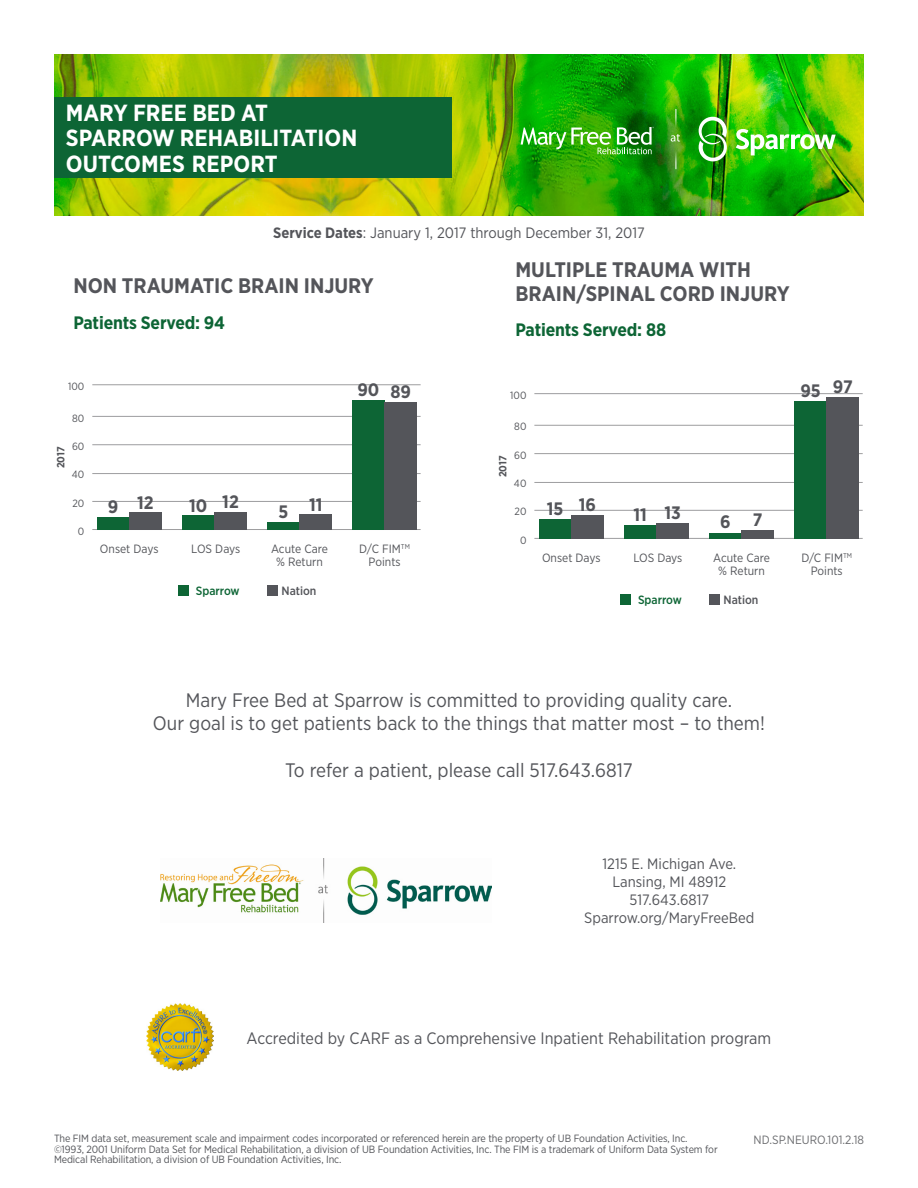
<style>
.page{position:relative;width:918px;height:1188px;background:#fff}
.page>*{position:absolute;margin:0;border:0;box-sizing:border-box;transform-origin:0 0}
.t1{font:700 23.4px/25.7px "Gotham Narrow";color:#fff}
.t2{font:700 21px/24px "Gotham Narrow";color:#54555a}
.t3{font:19.5px/23.4px "Gotham Narrow";color:#54555a;text-align:center}
.t4{font:700 18px "Gotham Narrow";letter-spacing:-.01em;color:#0d6535}
.t5{font:700 18px "Gotham Narrow";color:#54555a}
.t6{font:16.5px "Gotham Narrow";color:#54555a}
.t7{font:15px "Gotham Narrow";color:#54555a}
.t8{font:12px/13.5px "Gotham Narrow";color:#54555a;text-align:center}
.t9{font:12px "Gotham Narrow";color:#6c6d70}
.t10{font:500 12px "Gotham Narrow";color:#0d6535}
.t11{font:500 12px "Gotham Narrow";color:#54555a}
.t12{font:10.5px/10.5px "Gotham Narrow";letter-spacing:-.01em;color:#54555a}
.t13{font:700 10.5px "Gotham Narrow";color:#54555a}
.s1{font-weight:700}
</style>
<div class="page">
<img style="left:54px;top:54px;width:810px;height:162px">
<div style="left:54px;top:97px;width:397px;height:80px;background:#0d6535"></div>
<img style="left:736px;top:129px;width:100px;height:26px">
<svg style="left:699px;top:117px;width:28px;height:44px"></svg>
<svg style="left:521px;top:127px;width:133px;height:27px;background:#53b641"></svg>
<svg style="left:671px;top:109px;width:9px;height:60px"></svg>
<img style="left:161px;top:859px;width:331px;height:63px">
<img style="left:147px;top:1004px;width:67px;height:67px">
<hr style="left:92px;top:416px;width:329px;height:1px;background:#9d9d9f">
<hr style="left:534px;top:425px;width:329px;height:1px;background:#9d9d9f">
<hr style="left:92px;top:384px;width:329px;height:1px;background:#9d9d9f">
<hr style="left:534px;top:393px;width:329px;height:1px;background:#9d9d9f">
<hr style="left:92px;top:444px;width:329px;height:1px;background:#9d9d9f">
<hr style="left:534px;top:453px;width:329px;height:1px;background:#9d9d9f">
<hr style="left:92px;top:473px;width:329px;height:1px;background:#9d9d9f">
<hr style="left:534px;top:482px;width:329px;height:1px;background:#9d9d9f">
<hr style="left:92px;top:501px;width:329px;height:1px;background:#9d9d9f">
<hr style="left:534px;top:510px;width:329px;height:1px;background:#9d9d9f">
<hr style="left:92px;top:529px;width:329px;height:1px;background:#9d9d9f">
<hr style="left:534px;top:538px;width:329px;height:1px;background:#9d9d9f">
<div style="left:97px;top:517px;width:32px;height:13px;background:#0d6535"></div>
<div style="left:129px;top:512px;width:33px;height:18px;background:#54555a"></div>
<div style="left:539px;top:519px;width:32px;height:20px;background:#0d6535"></div>
<div style="left:571px;top:515px;width:33px;height:24px;background:#54555a"></div>
<div style="left:182px;top:516px;width:32px;height:14px;background:#0d6535"></div>
<div style="left:214px;top:512px;width:33px;height:18px;background:#54555a"></div>
<div style="left:624px;top:525px;width:32px;height:14px;background:#0d6535"></div>
<div style="left:656px;top:523px;width:33px;height:16px;background:#54555a"></div>
<div style="left:267px;top:522px;width:33px;height:8px;background:#0d6535"></div>
<div style="left:300px;top:514px;width:32px;height:16px;background:#54555a"></div>
<div style="left:709px;top:533px;width:33px;height:6px;background:#0d6535"></div>
<div style="left:742px;top:530px;width:32px;height:9px;background:#54555a"></div>
<div style="left:352px;top:400px;width:33px;height:130px;background:#0d6535"></div>
<div style="left:794px;top:402px;width:33px;height:137px;background:#0d6535"></div>
<div style="left:385px;top:402px;width:32px;height:128px;background:#54555a"></div>
<div style="left:827px;top:397px;width:32px;height:142px;background:#54555a"></div>
<div style="left:178px;top:585px;width:11px;height:11px;background:#0d6535"></div>
<div style="left:267px;top:585px;width:11px;height:11px;background:#54555a"></div>
<div style="left:620px;top:594px;width:11px;height:11px;background:#0d6535"></div>
<div style="left:709px;top:594px;width:11px;height:11px;background:#54555a"></div>
<p class="t1" style="left:66px;top:99px;width:293px">MARY FREE BED AT<br>SPARROW REHABILITATION<br>OUTCOMES REPORT</p>
<p class="t7" style="left:273px;top:223px;width:373px"><span class="s1">Service Dates</span>: January 1, 2017 through December 31, 2017</p>
<p class="t2" style="left:73px;top:274px;width:302px">NON TRAUMATIC BRAIN INJURY</p>
<p class="t4" style="left:73px;top:311px;width:153px">Patients Served: 94</p>
<p class="t2" style="left:515px;top:258px;width:276px">MULTIPLE TRAUMA WITH<br>BRAIN/SPINAL CORD INJURY</p>
<p class="t4" style="left:515px;top:318px;width:152px">Patients Served: 88</p>
<p class="t12" style="left:68px;top:381px;width:18px">100</p>
<p class="t12" style="left:72px;top:412px;width:14px">80</p>
<p class="t5" style="left:357px;top:378px;width:23px">90</p>
<p class="t5" style="left:391px;top:380px;width:22px">89</p>
<p class="t5" style="left:800px;top:379px;width:22px">95</p>
<p class="t5" style="left:833px;top:375px;width:22px">97</p>
<p class="t12" style="left:510px;top:390px;width:18px">100</p>
<p class="t12" style="left:514px;top:421px;width:14px">80</p>
<p class="t12" style="left:72px;top:441px;width:14px">60</p>
<p class="t13" style="left:54px;top:468px;width:23px;rotate:-90deg">2017</p>
<p class="t13" style="left:496px;top:477px;width:23px;rotate:-90deg">2017</p>
<p class="t12" style="left:514px;top:450px;width:14px">60</p>
<p class="t12" style="left:72px;top:469px;width:14px">40</p>
<p class="t12" style="left:514px;top:478px;width:14px">40</p>
<p class="t12" style="left:73px;top:497px;width:13px">20</p>
<p class="t12" style="left:78px;top:526px;width:8px">0</p>
<p class="t5" style="left:108px;top:495px;width:12px">9</p>
<p class="t5" style="left:137px;top:491px;width:18px">12</p>
<p class="t5" style="left:189px;top:494px;width:20px">10</p>
<p class="t5" style="left:222px;top:490px;width:18px">12</p>
<p class="t5" style="left:309px;top:493px;width:15px">11</p>
<p class="t5" style="left:547px;top:497px;width:18px">15</p>
<p class="t5" style="left:579px;top:493px;width:19px">16</p>
<p class="t5" style="left:278px;top:500px;width:11px">5</p>
<p class="t5" style="left:634px;top:503px;width:15px">11</p>
<p class="t5" style="left:664px;top:501px;width:18px">13</p>
<p class="t12" style="left:515px;top:506px;width:13px">20</p>
<p class="t5" style="left:720px;top:510px;width:12px">6</p>
<p class="t5" style="left:753px;top:508px;width:11px">7</p>
<p class="t8" style="left:100px;top:542px;width:60px">Onset Days</p>
<p class="t8" style="left:191px;top:542px;width:50px">LOS Days</p>
<p class="t12" style="left:520px;top:534px;width:8px">0</p>
<p class="t8" style="left:359px;top:542px;width:52px">D/C FIM<sup>TM<br></sup>Points</p>
<p class="t8" style="left:801px;top:550px;width:52px">D/C FIM<sup>TM<br></sup>Points</p>
<p class="t8" style="left:271px;top:542px;width:58px">Acute Care % Return</p>
<p class="t8" style="left:713px;top:550px;width:58px">Acute Care % Return</p>
<p class="t8" style="left:542px;top:550px;width:60px">Onset Days</p>
<p class="t8" style="left:633px;top:550px;width:50px">LOS Days</p>
<p class="t10" style="left:196px;top:583px;width:45px">Sparrow</p>
<p class="t11" style="left:282px;top:583px;width:36px">Nation</p>
<p class="t10" style="left:638px;top:592px;width:45px">Sparrow</p>
<p class="t11" style="left:724px;top:592px;width:36px">Nation</p>
<p class="t3" style="left:153px;top:688px;width:614px">Mary Free Bed at Sparrow is committed to providing quality care.<br>Our goal is to get patients back to the things that matter most – to them!</p>
<p class="t3" style="left:285px;top:758px;width:349px">To refer a patient, please call 517.643.6817</p>
<p class="t7" style="left:603px;top:855px;width:135px">1215 E. Michigan Ave.</p>
<p class="t7" style="left:612px;top:873px;width:115px">Lansing, MI 48912</p>
<p class="t7" style="left:630px;top:891px;width:81px">517.643.6817</p>
<p class="t7" style="left:584px;top:909px;width:172px">Sparrow.org/MaryFreeBed</p>
<p class="t6" style="left:247px;top:1028px;width:526px">Accredited by CARF as a Comprehensive Inpatient Rehabilitation program</p>
<p class="t12" style="left:54px;top:1133px;width:635px">The FIM data set, measurement scale and impairment codes incorporated or referenced herein are the property of UB Foundation Activities, Inc.</p>
<p class="t9" style="left:754px;top:1132px;width:112px">ND.SP.NEURO.101.2.18</p>
<p class="t12" style="left:54px;top:1144px;width:665px">©1993, 2001 Uniform Data Set for Medical Rehabilitation, a division of UB Foundation Activities, Inc. The FIM is a trademark of Uniform Data System for<br>Medical Rehabilitation, a division of UB Foundation Activities, Inc.</p>
</div>
